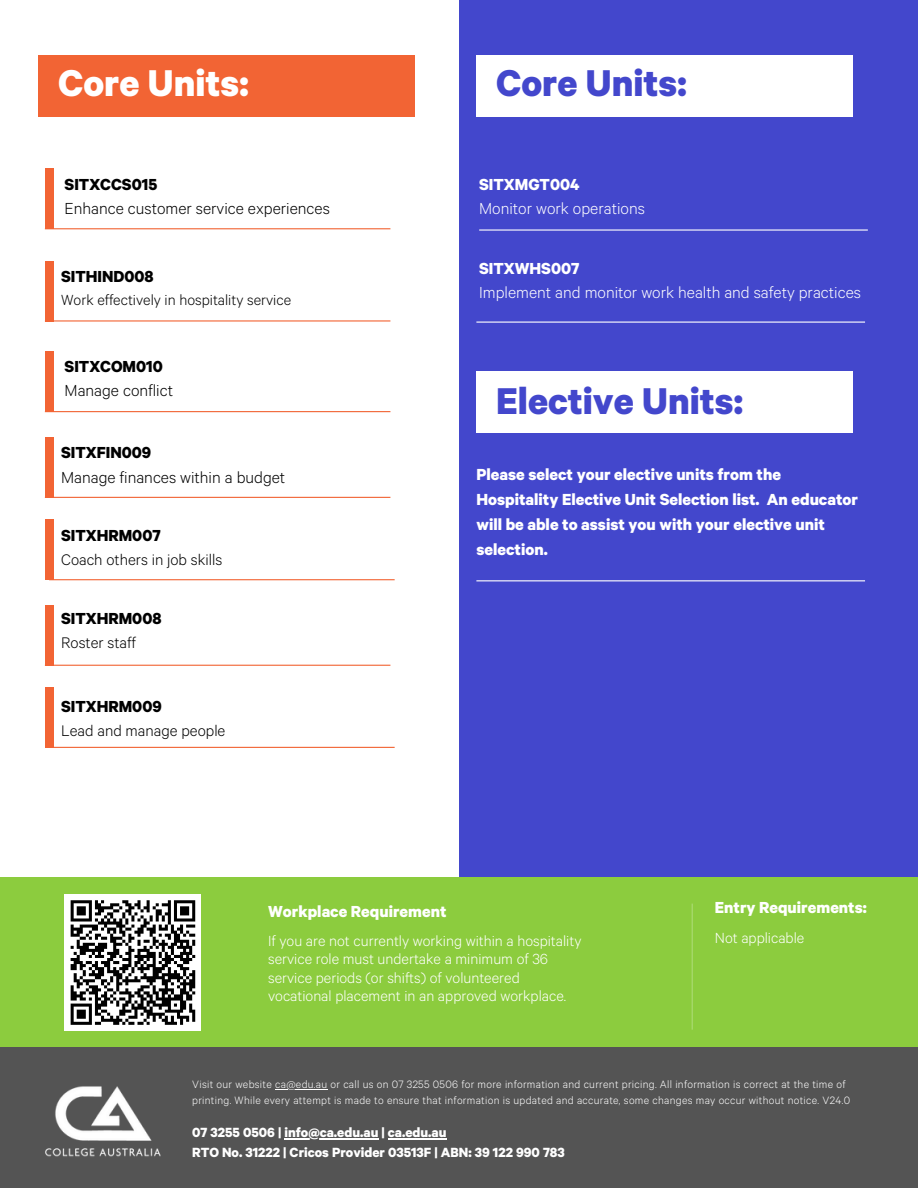
<style>
.page{position:relative;width:918px;height:1188px;background:#fff}
.page>*{position:absolute;margin:0;border:0;box-sizing:border-box;transform-origin:0 0}
.t1{font:700 42px "Calibre";color:#4347cc}
.t2{font:700 42px "Calibre";color:#fff}
.t3{font:700 18px/24.8px "Calibre";color:#fff}
.t4{font:300 18px "Calibre";color:#000}
.t5{font:700 18px "Calibre";color:#000}
.t6{font:300 18px "Calibre";color:#fff}
.t7{font:300 17.25px "Calibre";color:#000}
.t8{font:300 16.5px/18.6px "Calibre";color:#fff}
.t9{font:300 16.5px "Calibre";color:#000}
.t10{font:700 15px "Calibre";color:#fff}
.t11{font:300 12px/16px "Calibre";letter-spacing:.025em;color:#fff}
</style>
<div class="page">
<div style="left:459px;top:0;width:459px;height:882px;background:#4347cc"></div>
<div style="left:0;top:878px;width:918px;height:179px;background:#8ccc3e"></div>
<div style="left:476px;top:55px;width:376px;height:61px;background:#fff"></div>
<div style="left:38px;top:55px;width:376px;height:61px;background:#f26434"></div>
<div style="left:0;top:1047px;width:918px;height:141px;background:#545454"></div>
<img style="left:45px;top:1086px;width:116px;height:71px">
<hr style="left:692px;top:904px;width:1px;height:126px;background:#fff">
<div style="left:45px;top:169px;width:8px;height:60px;background:#f26434"></div>
<hr style="left:45px;top:228px;width:345px;height:1px;background:#f26434">
<div style="left:45px;top:520px;width:8px;height:60px;background:#f26434"></div>
<hr style="left:49px;top:579px;width:346px;height:1px;background:#f26434">
<div style="left:45px;top:261px;width:8px;height:61px;background:#f26434"></div>
<hr style="left:45px;top:320px;width:345px;height:2px;background:#f26434">
<hr style="left:479px;top:229px;width:389px;height:2px;background:#fff">
<div style="left:45px;top:687px;width:8px;height:61px;background:#f26434"></div>
<hr style="left:49px;top:747px;width:346px;height:1px;background:#f26434">
<hr style="left:476px;top:322px;width:389px;height:1px;background:#fff">
<hr style="left:476px;top:580px;width:389px;height:1px;background:#fff">
<svg style="left:275px;top:1089px;width:21px;height:1px"></svg>
<hr style="left:296px;top:1089px;width:32px;height:1px;background:#fff">
<hr style="left:284px;top:1138px;width:94px;height:1px;background:#fff">
<hr style="left:388px;top:1138px;width:59px;height:1px;background:#fff">
<div style="left:45px;top:351px;width:8px;height:61px;background:#f26434"></div>
<hr style="left:45px;top:411px;width:345px;height:1px;background:#f26434">
<div style="left:45px;top:437px;width:8px;height:61px;background:#f26434"></div>
<hr style="left:45px;top:497px;width:345px;height:1px;background:#f26434">
<div style="left:45px;top:605px;width:8px;height:61px;background:#f26434"></div>
<hr style="left:45px;top:665px;width:345px;height:1px;background:#f26434">
<div style="left:476px;top:372px;width:376px;height:61px;background:#fff"></div>
<div style="left:65px;top:894px;width:136px;height:137px;background:#fff"></div>
<svg style="left:70px;top:900px;width:126px;height:125px"></svg>
<p class="t2" style="left:58px;top:69px;width:192px">Core Units:</p>
<p class="t5" style="left:65px;top:178px;width:94px">SITXCCS015</p>
<p class="t4" style="left:65px;top:203px;width:267px">Enhance customer service experiences</p>
<p class="t5" style="left:61px;top:270px;width:94px">SITHIND008</p>
<p class="t9" style="left:61px;top:294px;width:232px">Work effectively in hospitality service</p>
<p class="t5" style="left:65px;top:360px;width:100px">SITXCOM010</p>
<p class="t4" style="left:65px;top:385px;width:110px">Manage conflict</p>
<p class="t5" style="left:61px;top:447px;width:92px">SITXFIN009</p>
<p class="t4" style="left:61px;top:471px;width:226px">Manage finances within a budget</p>
<p class="t5" style="left:61px;top:529px;width:101px">SITXHRM007</p>
<p class="t7" style="left:61px;top:554px;width:163px">Coach others in job skills</p>
<p class="t5" style="left:61px;top:612px;width:102px">SITXHRM008</p>
<p class="t7" style="left:61px;top:637px;width:76px">Roster staff</p>
<p class="t5" style="left:61px;top:701px;width:102px">SITXHRM009</p>
<p class="t7" style="left:61px;top:725px;width:166px">Lead and manage people</p>
<p class="t1" style="left:496px;top:69px;width:192px">Core Units:</p>
<p class="t3" style="left:479px;top:174px;width:102px">SITXMGT004</p>
<p class="t6" style="left:479px;top:203px;width:167px">Monitor work operations</p>
<p class="t3" style="left:479px;top:259px;width:102px">SITXWHS007</p>
<p class="t6" style="left:479px;top:287px;width:383px">Implement and monitor work health and safety practices</p>
<p class="t1" style="left:496px;top:386px;width:249px">Elective Units:</p>
<p class="t3" style="left:476px;top:465px;width:383px">Please select your elective units from the Hospitality Elective Unit Selection list. An educator will be able to assist you with your elective unit selection.</p>
<p class="t3" style="left:268px;top:902px;width:180px">Workplace Requirement</p>
<p class="t8" style="left:268px;top:934px;width:315px">If you are not currently working within a hospitality service role must undertake a minimum of 36 service periods (or shifts) of volunteered vocational placement in an approved workplace.</p>
<p class="t3" style="left:715px;top:898px;width:153px">Entry Requirements:</p>
<p class="t8" style="left:715px;top:931px;width:91px">Not applicable</p>
<p class="t11" style="left:192px;top:1078px;width:659px">Visit our website ca@edu.au or call us on 07 3255 0506 for more information and current pricing. All information is correct at the time of printing. While every attempt is made to ensure that information is updated and accurate, some changes may occur without notice. V24.0</p>
<p class="t10" style="left:192px;top:1127px;width:256px">07 3255 0506 | info@ca.edu.au | ca.edu.au</p>
<p class="t10" style="left:192px;top:1147px;width:374px">RTO No. 31222 | Cricos Provider 03513F | ABN: 39 122 990 783</p>
</div>
